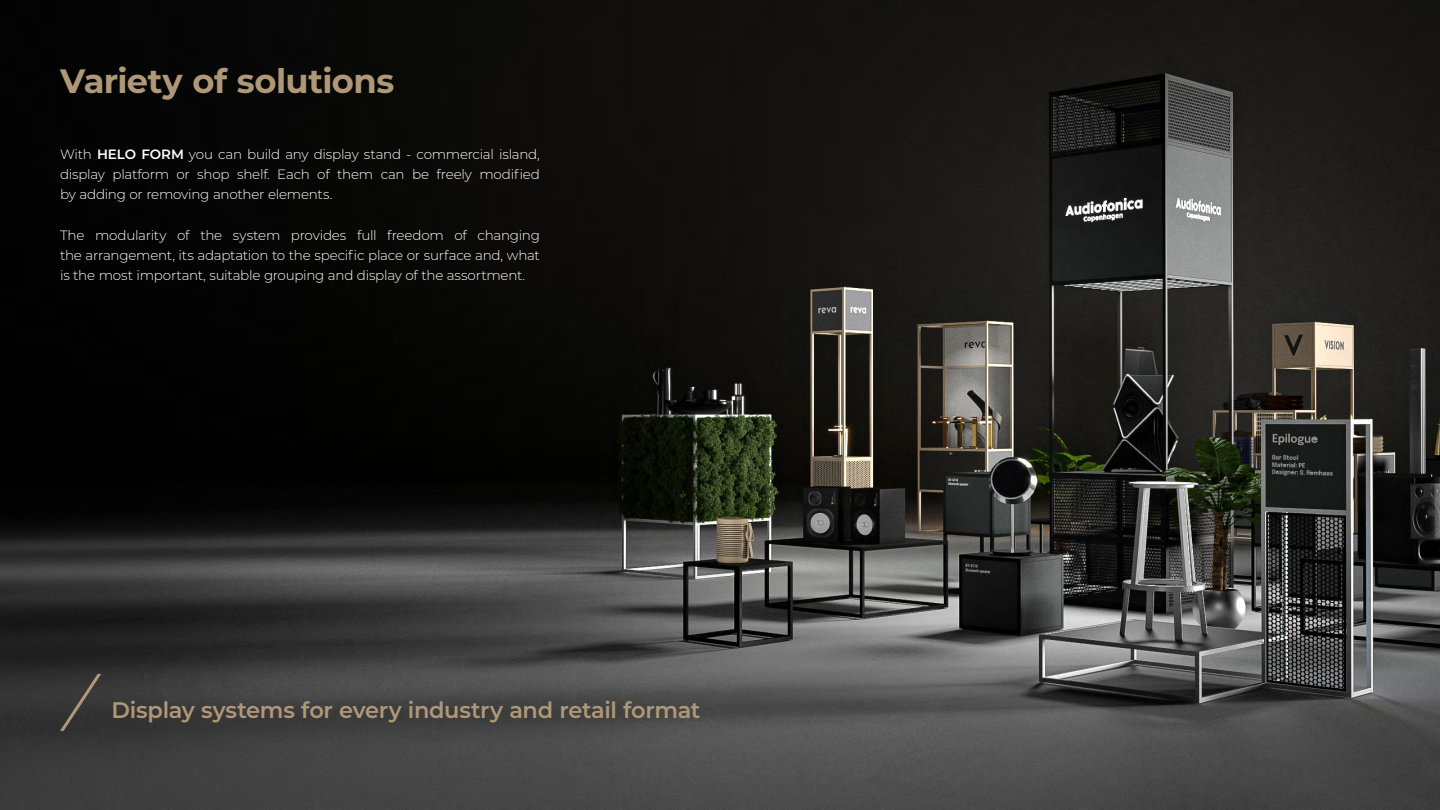
<style>
.page{position:relative;width:1440px;height:810px;background:#fff}
.page>*{position:absolute;margin:0;border:0;box-sizing:border-box;transform-origin:0 0}
.t1{font:700 33.75px "Montserrat";letter-spacing:-.015em;color:#af9877}
.t2{font:600 22.5px "Montserrat";letter-spacing:-.015em;color:#af9877}
.t3{font:300 13.5px/20.2px "Montserrat";letter-spacing:-.015em;color:#fff;text-align:justify}
.s1{font-weight:600}
</style>
<div class="page">
<img style="left:0;top:0;width:1440px;height:810px">
<svg style="left:58px;top:672px;width:44px;height:60px;background:#3d3b38"></svg>
<h1 class="t1" style="left:60px;top:56px;width:336px">Variety of solutions</h1>
<p class="t3" style="left:60px;top:143px;width:482px">With <span class="s1">HELO FORM</span> you can build any display stand - commercial island, display platform or shop shelf. Each of them can be freely modified by adding or removing another elements.</p>
<p class="t3" style="left:60px;top:224px;width:482px">The modularity of the system provides full freedom of changing the arrangement, its adaptation to the specific place or surface and, what is the most important, suitable grouping and display of the assortment.</p>
<h2 class="t2" style="left:111px;top:694px;width:591px">Display systems for every industry and retail format</h2>
</div>
